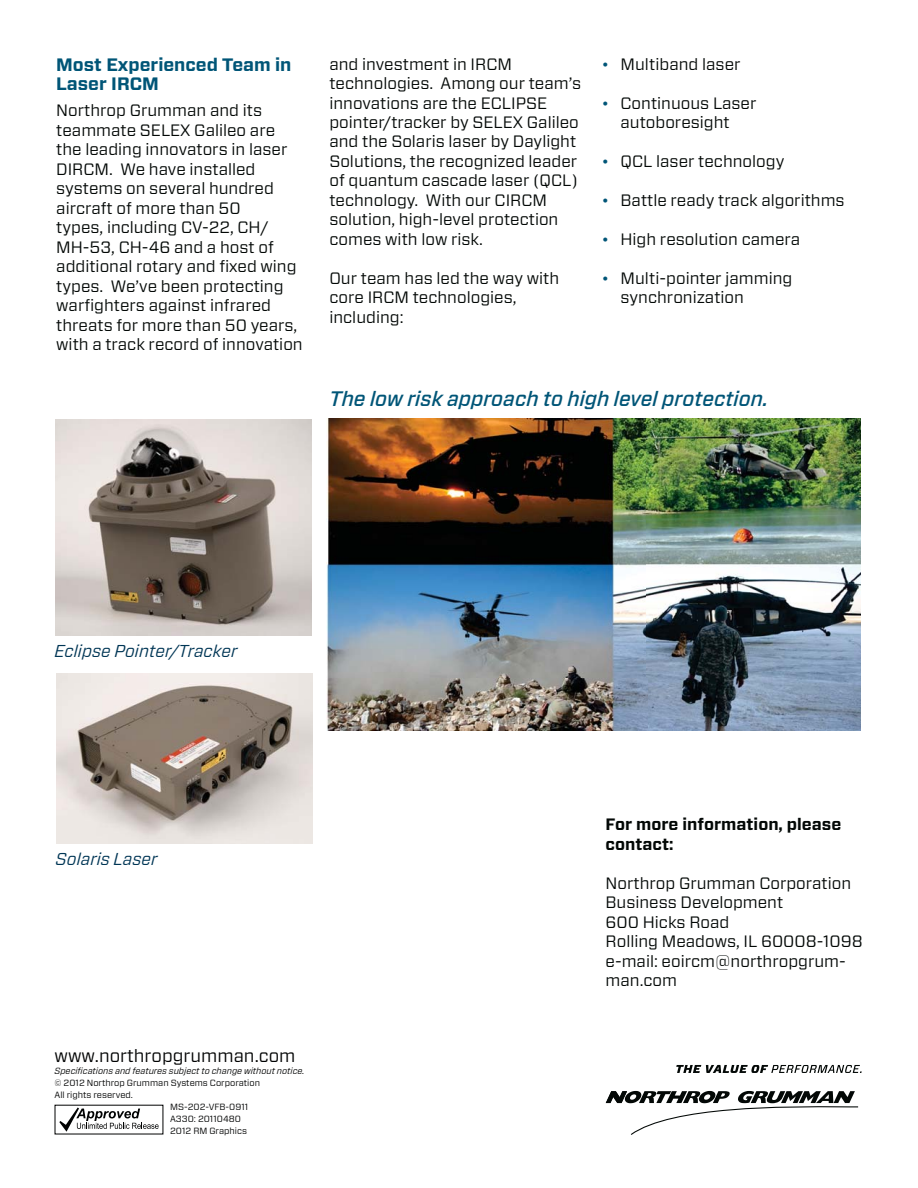
<style>
.page{position:relative;width:918px;height:1188px;background:#fff}
.page>*{position:absolute;margin:0;border:0;box-sizing:border-box;transform-origin:0 0}
.t1{font:italic 500 21px "Forza";color:#057}
.t2{font:700 18px/19.5px "Forza";color:#057}
.t3{font:18px "Forza";color:#010202}
.t4{font:italic 17.25px "Forza";color:#003655}
.t5{font:16.5px/19.5px "Forza";color:#030806}
.t6{font:700 16.5px/19.5px "Forza";color:#030806}
.t7{font:9px "Forza";color:#010202}
.t8{font:italic 9px "Forza";color:#010202}
.s1{font-family:"Garamond";color:#057}
</style>
<div class="page">
<svg style="left:676px;top:1065px;width:186px;height:8px"></svg>
<svg style="left:606px;top:1091px;width:252px;height:44px"></svg>
<svg style="left:59px;top:1108px;width:100px;height:24px"></svg>
<img style="left:327px;top:419px;width:533px;height:311px">
<img style="left:56px;top:420px;width:255px;height:216px">
<img style="left:56px;top:673px;width:256px;height:170px">
<p class="t2" style="left:56px;top:55px;width:237px">Most Experienced Team in<br>Laser IRCM</p>
<p class="t5" style="left:56px;top:102px;width:248px">Northrop Grumman and its teammate SELEX Galileo are the leading innovators in laser<br>DIRCM. We have installed systems on several hundred aircraft of more than 50<br>types, including CV-22, CH/<br>MH-53, CH-46 and a host of additional rotary and fixed wing types. We’ve been protecting warfighters against infrared threats for more than 50 years, with a track record of innovation</p>
<p class="t5" style="left:329px;top:55px;width:253px">and investment in IRCM technologies. Among our team’s innovations are the ECLIPSE pointer/tracker by SELEX Galileo and the Solaris laser by Daylight<br>Solutions, the recognized leader of quantum cascade laser (QCL) technology. With our CIRCM solution, high-level protection comes with low risk.</p>
<p class="t5" style="left:329px;top:269px;width:231px">Our team has led the way with core IRCM technologies, including:</p>
<p class="t5" style="left:603px;top:55px;width:140px"><span class="s1">-</span> Multiband laser</p>
<p class="t5" style="left:603px;top:94px;width:155px;text-align:center"><span class="s1">-</span> Continuous Laser autoboresight</p>
<p class="t5" style="left:603px;top:152px;width:183px"><span class="s1">-</span> QCL laser technology</p>
<p class="t5" style="left:603px;top:191px;width:244px"><span class="s1">-</span> Battle ready track algorithms</p>
<p class="t5" style="left:603px;top:230px;width:199px"><span class="s1">-</span> High resolution camera</p>
<p class="t5" style="left:621px;top:269px;width:173px;text-indent:-18px"><span class="s1">-</span> Multi-pointer jamming synchronization</p>
<p class="t1" style="left:329px;top:391px;width:441px">The low risk approach to high level protection.</p>
<p class="t4" style="left:55px;top:645px;width:184px">Eclipse Pointer/Tracker</p>
<p class="t4" style="left:56px;top:852px;width:104px">Solaris Laser</p>
<p class="t3" style="left:55px;top:1049px;width:242px">www.northropgrumman.com</p>
<p class="t8" style="left:55px;top:1068px;width:252px">Specifications and features subject to change without notice.</p>
<p class="t7" style="left:55px;top:1080px;width:207px">© 2012 Northrop Grumman Systems Corporation</p>
<p class="t7" style="left:55px;top:1092px;width:80px">All rights reserved.</p>
<p class="t7" style="left:170px;top:1104px;width:80px">MS-202-VFB-0911</p>
<p class="t7" style="left:170px;top:1116px;width:72px">A330: 20110480</p>
<p class="t7" style="left:170px;top:1127px;width:78px">2012 RM Graphics</p>
<p class="t6" style="left:606px;top:815px;width:237px">For more information, please contact:</p>
<p class="t5" style="left:606px;top:874px;width:259px">Northrop Grumman Corporation<br>Business Development<br>600 Hicks Road<br>Rolling Meadows, IL 60008-1098 e-mail: eoircm@northropgrum&shy;man.com</p>
</div>
